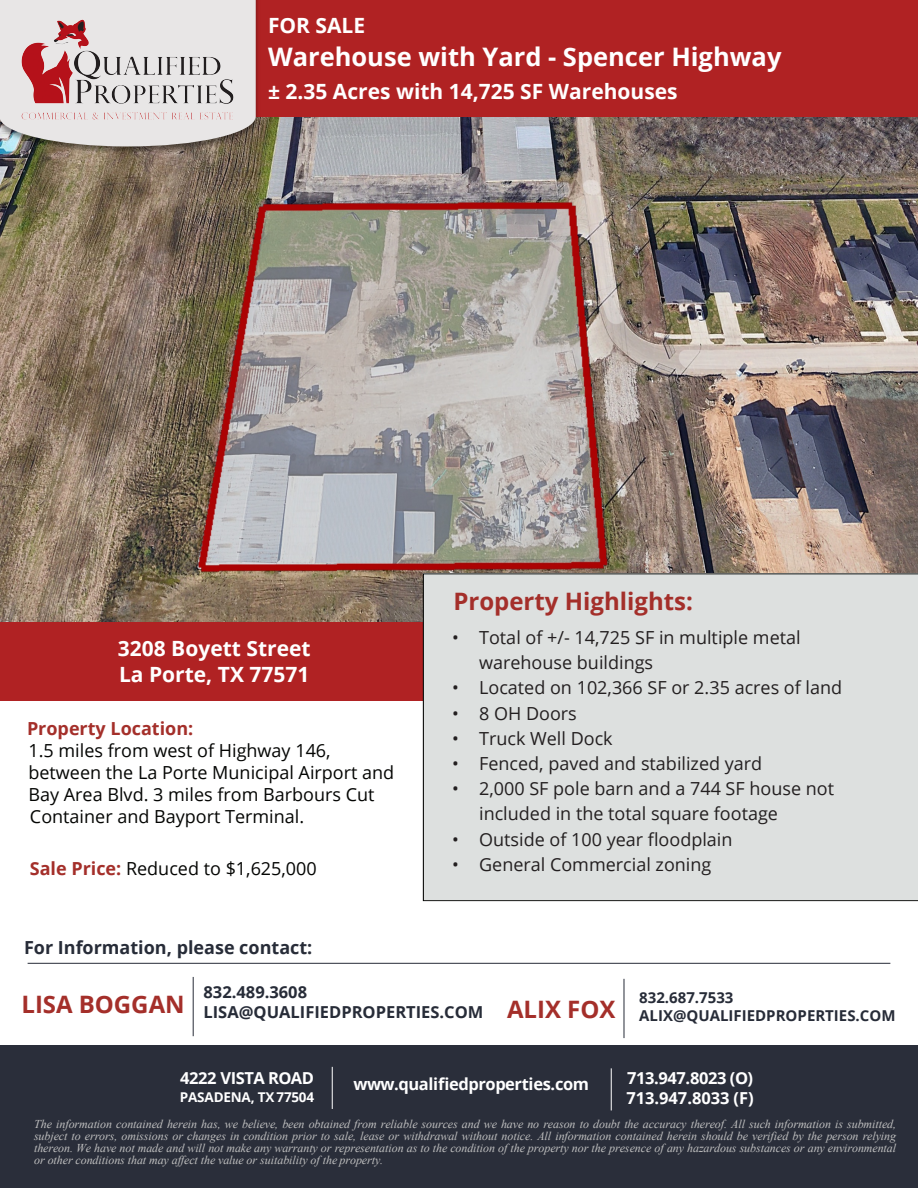
<style>
.page{position:relative;width:918px;height:1188px;background:#fff}
.page>*{position:absolute;margin:0;border:0;box-sizing:border-box;transform-origin:0 0}
.t1{font:700 25.5px "Open Sans";color:#fff}
.t2{font:700 24px "Open Sans";color:#a42f2a}
.t3{font:700 21px/25.2px "Open Sans";color:#fff}
.t4{font:700 21px "Open Sans";color:#fff}
.t5{font:18px/25.2px "Open Sans";color:#231f20}
.t6{font:18px/22.2px "Open Sans";color:#040503}
.t7{font:700 18px "Open Sans";color:#272c38}
.t8{font:700 16.5px/19.5px "Open Sans";letter-spacing:-.025em;color:#fff}
.t9{font:700 16.5px "Open Sans";color:#272c38}
.t10{font:700 15px "Open Sans";color:#272c38}
.t11{font:700 13.5px "Open Sans";letter-spacing:-.02em;color:#fff}
.t12{font:italic 12px/12px "Times New Roman";letter-spacing:-.005em;color:#bfbfbf;text-align:justify}
.s1{font-style:inherit}
.s2{font-weight:700;color:#a42f2a}
</style>
<div class="page">
<img style="left:1px;top:117px;width:916px;height:505px">
<div style="left:0;top:622px;width:918px;height:79px;background:#b02223"></div>
<div style="left:423px;top:574px;width:495px;height:327px;background:#dde0df"></div>
<div style="left:0;top:0;width:918px;height:117px;background:#b02223"></div>
<img style="left:0;top:0;width:262px;height:157px">
<svg style="left:0;top:0;width:256px;height:146px;background:#d0cecc"></svg>
<img style="left:6px;top:6px;width:243px;height:120px">
<div style="left:0;top:1045px;width:918px;height:143px;background:#2a2e3a"></div>
<hr style="left:332px;top:1067px;width:1px;height:42px;background:#fff">
<hr style="left:611px;top:1068px;width:1px;height:42px;background:#fff">
<hr style="left:28px;top:963px;width:862px;height:1px;background:#272c38">
<hr style="left:193px;top:977px;width:1px;height:59px;background:#272c38">
<hr style="left:624px;top:979px;width:1px;height:59px;background:#272c38">
<p class="t4" style="left:268px;top:11px;width:99px">FOR SALE</p>
<p class="t1" style="left:268px;top:39px;width:515px">Warehouse with Yard - Spencer H<span class="s1">igh</span>w<span class="s1">a</span>y</p>
<p class="t3" style="left:268px;top:79px;width:411px"><span class="s1">±</span> 2.35 <span class="s1">Acres</span> with 14,725 SF Warehouses</p>
<p class="t3" style="left:118px;top:636px;width:194px">3208 Boyett Street<br>La Porte<span class="s1">, TX 775</span>71</p>
<p class="t6" style="left:27px;top:717px;width:369px"><span class="s2">Property Location:<br></span>1.5 miles from west of Highway 146, between the La Porte Municipal Airport and Bay Area Blvd. 3 miles from Barbours Cut Container and Bayport Terminal.</p>
<p class="t6" style="left:30px;top:856px;width:289px"><span class="s2">Sale Price</span><span class="s2">:</span> Reduced to $1,625,000</p>
<p class="t7" style="left:24px;top:935px;width:290px">For Information, please contact:</p>
<p class="t2" style="left:453px;top:584px;width:241px">Property Highlights:</p>
<p class="t5" style="left:479px;top:624px;width:323px;text-indent:-27px">• Total of +/- 14,725 SF in multiple metal warehouse buildings</p>
<p class="t5" style="left:452px;top:675px;width:392px">• Located on 102,366 SF or 2.35 acres of land</p>
<p class="t5" style="left:452px;top:700px;width:126px">• 8 OH Doors</p>
<p class="t5" style="left:452px;top:725px;width:162px">• Truck Well Dock</p>
<p class="t5" style="left:452px;top:750px;width:312px">• Fenced, paved and stabilized yard</p>
<p class="t5" style="left:479px;top:776px;width:356px;text-indent:-27px">• 2,000 SF pole barn and a 744 SF house not included in the total square footage</p>
<p class="t5" style="left:452px;top:826px;width:282px">• Outside of 100 year floodplain</p>
<p class="t5" style="left:452px;top:851px;width:261px">• General Commercial zoning</p>
<p class="t2" style="left:21px;top:987px;width:165px">LISA BOGGAN</p>
<p class="t9" style="left:204px;top:981px;width:105px">832.489.3608</p>
<p class="t9" style="left:204px;top:1001px;width:281px">LISA@QUALIFIEDPROPERTIES.COM</p>
<p class="t2" style="left:507px;top:992px;width:110px">ALIX FOX</p>
<p class="t10" style="left:639px;top:987px;width:96px">832.687.7533</p>
<p class="t10" style="left:639px;top:1005px;width:258px">ALIX@QUALIFIEDPROPERTIES.COM</p>
<p class="t8" style="left:180px;top:1068px;width:135px">4222 VISTA ROAD</p>
<p class="t11" style="left:180px;top:1088px;width:136px">PASADENA, TX 77504</p>
<p class="t8" style="left:354px;top:1074px;width:237px">www.qualifiedproperties.com</p>
<p class="t8" style="left:626px;top:1068px;width:129px">713.947.8023 (O)<br>713.947.8033 (F)</p>
<p class="t12" style="left:34px;top:1117px;width:864px">The information contained herein has, we believe, been obtained from reliable sources and we have no reason to doubt the accuracy thereof. All such information is submitted, subject to errors, omissions or changes in condition prior to sale, lease or withdrawal without notice. All information contained herein should be verified by the person relying thereon. We have not made and will not make any warranty or representation as to the condition of the property nor the presence of any hazardous substances or any environmental or other conditions that may affect the value or suitability of the property.</p>
</div>
